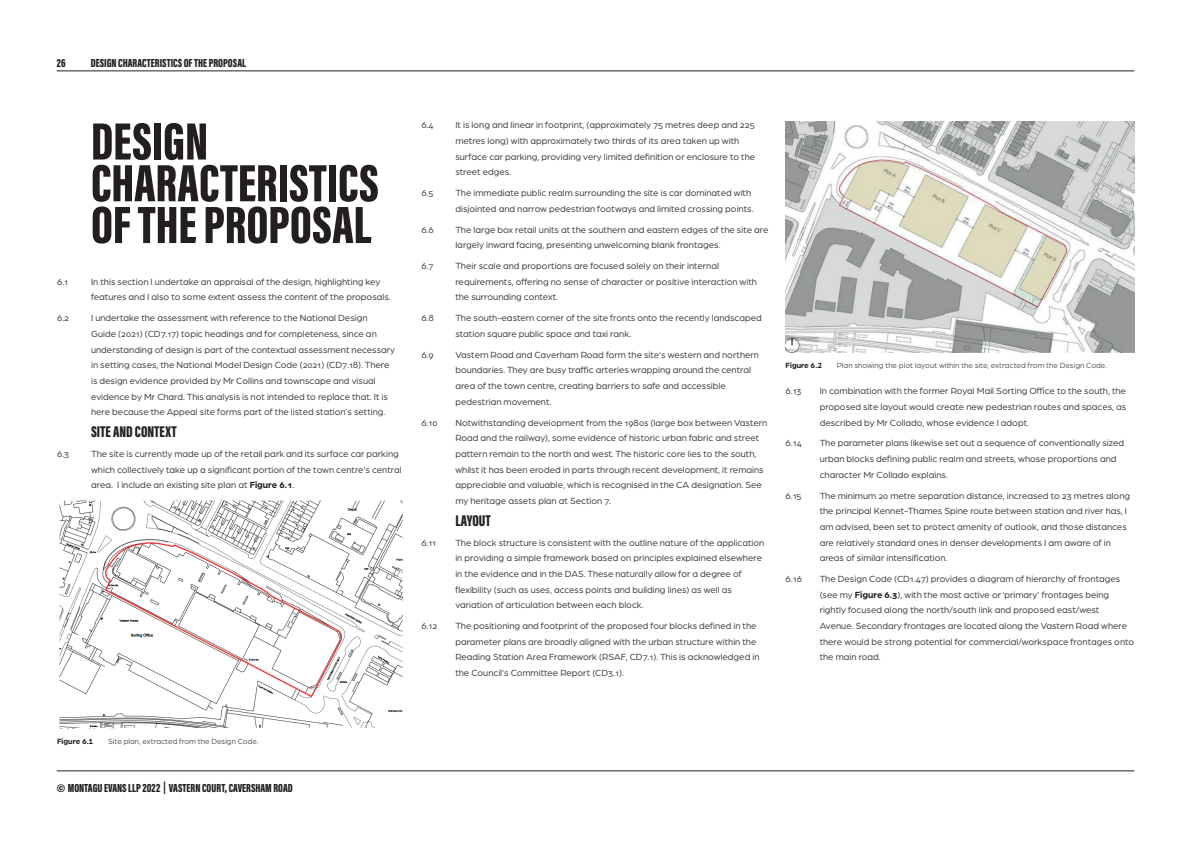
<style>
.page{position:relative;width:1191px;height:842px;background:#fff}
.page>*{position:absolute;margin:0;border:0;box-sizing:border-box;transform-origin:0 0}
.t1{font:54px/41.7px "Acumin Variable Concept";color:#231f20}
.t2{font:16px "Acumin Variable Concept";color:#231f20}
.t3{font:12px "Acumin Variable Concept";color:#231f20}
.t4{font:9.5px/15.6px "Arboria";color:#3e3e3f}
.t5{font:8px "Arboria";color:#57585a}
.t6{font:700 8px "Arboria";color:#231f20}
.s1{font-weight:700;color:#231f20}
.s2{font-family:"Acumin Pro";font-weight:900;font-size:11px}
</style>
<div class="page">
<hr style="left:57px;top:71px;width:1077px;height:1px;background:#231f20">
<hr style="left:57px;top:771px;width:1077px;height:1px;background:#231f20">
<img style="left:59px;top:500px;width:344px;height:228px">
<img style="left:785px;top:121px;width:349px;height:232px">
<p class="t3" style="left:57px;top:54px;width:10px">26</p>
<p class="t3" style="left:91px;top:54px;width:6px">DESIGN</p>
<p class="t3" style="left:118px;top:54px;width:6px">CHARACTERISTICS</p>
<p class="t3" style="left:184px;top:54px;width:31px">OFTHEPROPOSAL</p>
<h1 class="t1" style="left:91px;top:118px;width:289px">DESIGN<br>CHARACTERISTICS<br>OF THE PROPOSAL</h1>
<p class="t4" style="left:57px;top:273px;width:13px">6.1</p>
<p class="t4" style="left:91px;top:273px;width:301px">In this section I undertake an appraisal of the design, highlighting key features and I also to some extent assess the content of the proposals.</p>
<p class="t4" style="left:57px;top:310px;width:14px">6.2</p>
<p class="t4" style="left:91px;top:310px;width:305px">I undertake the assessment with reference to the National Design<br>Guide (2021) (CD7.17) topic headings and for completeness, since an understanding of design is part of the contextual assessment necessary in setting cases, the National Model Design Code (2021) (CD7.18). There is design evidence provided by Mr Collins and townscape and visual evidence by Mr Chard. This analysis is not intended to replace that. It is here because the Appeal site forms part of the listed station’s setting.</p>
<h2 class="t2" style="left:91px;top:420px;width:87px">SITE AND CONTEXT</h2>
<p class="t4" style="left:57px;top:445px;width:14px">6.3</p>
<p class="t4" style="left:91px;top:445px;width:312px">The site is currently made up of the retail park and its surface car parking which collectively take up a significant portion of the town centre’s central area. I include an existing site plan at <span class="s1">Figure 6.1</span>.</p>
<p class="t4" style="left:421px;top:117px;width:14px">6.4</p>
<p class="t4" style="left:455px;top:117px;width:301px">It is long and linear in footprint, (approximately 75 metres deep and 225 metres long) with approximately two thirds of its area taken up with surface car parking, providing very limited definition or enclosure to the street edges.</p>
<p class="t4" style="left:421px;top:185px;width:14px">6.5</p>
<p class="t4" style="left:455px;top:185px;width:300px">The immediate public realm surrounding the site is car dominated with disjointed and narrow pedestrian footways and limited crossing points.</p>
<p class="t4" style="left:421px;top:221px;width:14px">6.6</p>
<p class="t4" style="left:455px;top:221px;width:315px">The large box retail units at the southern and eastern edges of the site are largely inward facing, presenting unwelcoming blank frontages.</p>
<p class="t4" style="left:421px;top:258px;width:14px">6.7</p>
<p class="t4" style="left:455px;top:258px;width:303px">Their scale and proportions are focused solely on their internal requirements, offering no sense of character or positive interaction with the surrounding context.</p>
<p class="t4" style="left:421px;top:310px;width:14px">6.8</p>
<p class="t4" style="left:455px;top:310px;width:308px">The south-eastern corner of the site fronts onto the recently landscaped station square public space and taxi rank.</p>
<p class="t4" style="left:421px;top:346px;width:14px">6.9</p>
<p class="t4" style="left:455px;top:346px;width:305px">Vastern Road and Caverham Road form the site’s western and northern boundaries. They are busy traffic arteries wrapping around the central area of the town centre, creating barriers to safe and accessible pedestrian movement.</p>
<p class="t4" style="left:421px;top:414px;width:18px">6.10</p>
<p class="t4" style="left:455px;top:414px;width:313px">Notwithstanding development from the 1980s (large box between Vastern Road and the railway), some evidence of historic urban fabric and street pattern remain to the north and west. The historic core lies to the south, whilst it has been eroded in parts through recent development, it remains appreciable and valuable, which is recognised in the CA designation. See my heritage assets plan at Section 7.</p>
<h2 class="t2" style="left:455px;top:509px;width:37px">LAYOUT</h2>
<p class="t4" style="left:421px;top:534px;width:16px">6.11</p>
<p class="t4" style="left:455px;top:534px;width:310px">The block structure is consistent with the outline nature of the application in providing a simple framework based on principles explained elsewhere in the evidence and in the DAS. These naturally allow for a degree of flexibility (such as uses, access points and building lines) as well as variation of articulation between each block.</p>
<p class="t4" style="left:421px;top:618px;width:17px">6.12</p>
<p class="t4" style="left:455px;top:618px;width:306px">The positioning and footprint of the proposed four blocks defined in the parameter plans are broadly aligned with the urban structure within the Reading Station Area Framework (RSAF, CD7.1). This is acknowledged in the Council’s Committee Report (CD3.1).</p>
<p class="t6" style="left:785px;top:360px;width:38px">Figure 6.2</p>
<p class="t5" style="left:836px;top:360px;width:272px">Plan showing the plot layout within the site, extracted from the Design Code.</p>
<p class="t4" style="left:785px;top:383px;width:17px">6.13</p>
<p class="t4" style="left:819px;top:383px;width:308px;text-align:justify">In combination with the former Royal Mail Sorting Office to the south, the proposed site layout would create new pedestrian routes and spaces, as described by Mr Collado, whose evidence I adopt.</p>
<p class="t4" style="left:785px;top:435px;width:17px">6.14</p>
<p class="t4" style="left:819px;top:435px;width:306px">The parameter plans likewise set out a sequence of conventionally sized urban blocks defining public realm and streets, whose proportions and character Mr Collado explains.</p>
<p class="t4" style="left:785px;top:487px;width:18px">6.15</p>
<p class="t4" style="left:819px;top:487px;width:312px">The minimum 20 metre separation distance, increased to 23 metres along the principal Kennet-Thames Spine route between station and river has, I am advised, been set to protect amenity of outlook, and those distances are relatively standard ones in denser developments I am aware of in areas of similar intensification.</p>
<p class="t4" style="left:785px;top:571px;width:18px">6.16</p>
<p class="t4" style="left:819px;top:571px;width:316px">The Design Code (CD1.47) provides a diagram of hierarchy of frontages (see my <span class="s1">Figure 6.3</span>), with the most active or ‘primary’ frontages being rightly focused along the north/south link and proposed east/west Avenue. Secondary frontages are located along the Vastern Road where there would be strong potential for commercial/workspace frontages onto the main road.</p>
<p class="t6" style="left:57px;top:736px;width:38px">Figure 6.1</p>
<p class="t5" style="left:108px;top:736px;width:152px">Site plan, extracted from the Design Code.</p>
<p class="t3" style="left:57px;top:779px;width:24px"><span class="s2">©</span> MONTAGU</p>
<p class="t3" style="left:104px;top:779px;width:10px">EVANS</p>
<p class="t3" style="left:128px;top:779px;width:166px">LLP 2022 | VASTERN COURT, CAVERSHAM ROAD</p>
</div>
